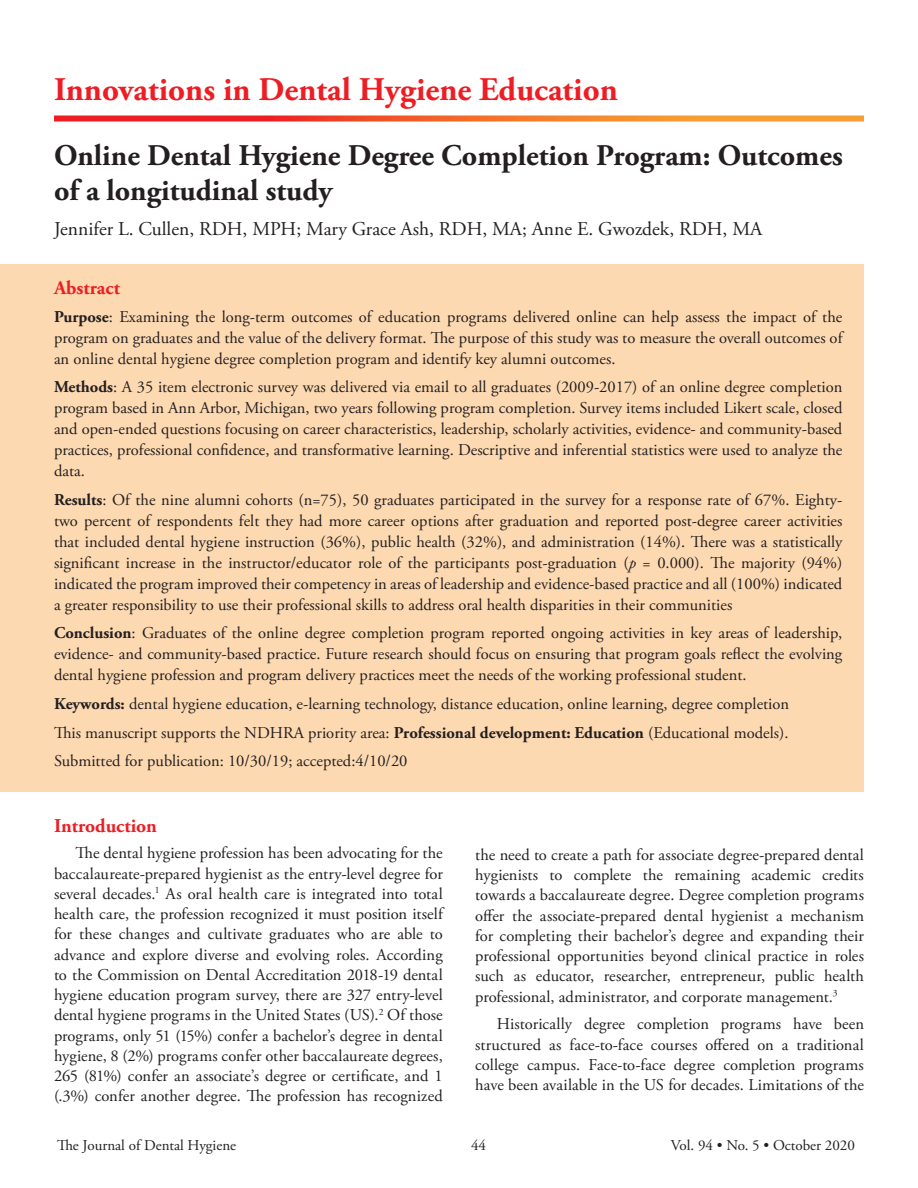
<style>
.page{position:relative;width:918px;height:1188px;background:#fff}
.page>*{position:absolute;margin:0;border:0;box-sizing:border-box;transform-origin:0 0}
.t1{font:700 33px "Adobe Garamond Pro";color:#ee1d23}
.ADHA_Healine{font:700 30px/34.5px "Adobe Garamond Pro";color:#231f20}
.ADHA_Healine-2{font:19.5px "Adobe Garamond Pro";color:#231f20}
.ADHA_Subhead{font:700 19.5px "Adobe Garamond Pro";color:#ee1d23}
.Abstract_Body_copy{font:16.5px/21px "Adobe Garamond Pro";color:#231f20;text-align:justify}
.body_copy_dd{font:16.5px/20.2px "Adobe Garamond Pro";letter-spacing:.005em;color:#231f20;text-align:justify}
.t2{font:15px "Adobe Garamond Pro";color:#231f20}
.s1{font-weight:700}
.s2{font-style:italic}
</style>
<div class="page">
<div style="left:0;top:264px;width:864px;height:528px;background:#fdd9b1"></div>
<svg style="left:54px;top:116px;width:810px;height:6px;background:#f36d3b"></svg>
<p class="t1" style="left:54px;top:70px;width:565px">Innovations in Dental Hygiene Education</p>
<p class="ADHA_Healine" style="left:54px;top:139px;width:790px">Online Dental Hygiene Degree Completion Program: Outcomes of a longitudinal study</p>
<p class="ADHA_Healine-2" style="left:54px;top:217px;width:710px">Jennifer L. Cullen, RDH, MPH; Mary Grace Ash, RDH, MA; Anne E. Gwozdek, RDH, MA</p>
<p class="ADHA_Subhead" style="left:54px;top:277px;width:67px">Abstract</p>
<p class="Abstract_Body_copy" style="left:54px;top:307px;width:790px"><span class="s1">Purpose</span>: Examining the long-term outcomes of education programs delivered online can help assess the impact of the program on graduates and the value of the delivery format. The purpose of this study was to measure the overall outcomes of an online dental hygiene degree completion program and identify key alumni outcomes.</p>
<p class="Abstract_Body_copy" style="left:54px;top:377px;width:790px"><span class="s1">Methods</span>: A 35 item electronic survey was delivered via email to all graduates (2009-2017) of an online degree completion program based in Ann Arbor, Michigan, two years following program completion. Survey items included Likert scale, closed and open-ended questions focusing on career characteristics, leadership, scholarly activities, evidence- and community-based practices, professional confidence, and transformative learning. Descriptive and inferential statistics were used to analyze the data.</p>
<p class="Abstract_Body_copy" style="left:54px;top:490px;width:790px"><span class="s1">Results</span>: Of the nine alumni cohorts (n=75), 50 graduates participated in the survey for a response rate of 67%. Eighty&shy;two percent of respondents felt they had more career options after graduation and reported post-degree career activities that included dental hygiene instruction (36%), public health (32%), and administration (14%). There was a statistically significant increase in the instructor/educator role of the participants post-graduation (<span class="s2">p</span> = 0.000). The majority (94%) indicated the program improved their competency in areas of leadership and evidence-based practice and all (100%) indicated a greater responsibility to use their professional skills to address oral health disparities in their communities</p>
<p class="Abstract_Body_copy" style="left:54px;top:623px;width:790px"><span class="s1">Conclusion</span>: Graduates of the online degree completion program reported ongoing activities in key areas of leadership, evidence- and community-based practice. Future research should focus on ensuring that program goals reflect the evolving dental hygiene profession and program delivery practices meet the needs of the working professional student.</p>
<p class="Abstract_Body_copy" style="left:54px;top:694px;width:737px"><span class="s1">Keywords:</span> dental hygiene education, e-learning technology, distance education, online learning, degree completion</p>
<p class="Abstract_Body_copy" style="left:54px;top:722px;width:736px">This manuscript supports the NDHRA priority area: <span class="s1">Professional development: Education</span> (Educational models).</p>
<p class="Abstract_Body_copy" style="left:54px;top:751px;width:355px">Submitted for publication: 10/30/19; accepted:4/10/20</p>
<p class="ADHA_Subhead" style="left:54px;top:814px;width:105px">Introduction</p>
<p class="body_copy_dd" style="left:54px;top:844px;width:390px;text-indent:22px">The dental hygiene profession has been advocating for the baccalaureate-prepared hygienist as the entry-level degree for several decades.<sup>1</sup> As oral health care is integrated into total health care, the profession recognized it must position itself for these changes and cultivate graduates who are able to advance and explore diverse and evolving roles. According to the Commission on Dental Accreditation 2018-19 dental hygiene education program survey, there are 327 entry-level dental hygiene programs in the United States (US).<sup>2</sup> Of those programs, only 51 (15%) confer a bachelor’s degree in dental hygiene, 8 (2%) programs confer other baccalaureate degrees, 265 (81%) confer an associate’s degree or certificate, and 1 (.3%) confer another degree. The profession has recognized</p>
<p class="body_copy_dd" style="left:475px;top:845px;width:390px">the need to create a path for associate degree-prepared dental hygienists to complete the remaining academic credits towards a baccalaureate degree. Degree completion programs offer the associate-prepared dental hygienist a mechanism for completing their bachelor’s degree and expanding their professional opportunities beyond clinical practice in roles such as educator, researcher, entrepreneur, public health professional, administrator, and corporate management.<sup>3</sup></p>
<p class="body_copy_dd" style="left:475px;top:1015px;width:390px;text-indent:22px">Historically degree completion programs have been structured as face-to-face courses offered on a traditional college campus. Face-to-face degree completion programs have been available in the US for decades. Limitations of the</p>
<p class="t2" style="left:57px;top:1137px;width:181px">The Journal of Dental Hygiene</p>
<p class="t2" style="left:471px;top:1137px;width:16px">44</p>
<p class="t2" style="left:671px;top:1137px;width:186px">Vol. 94 • No. 5 • October 2020</p>
</div>
